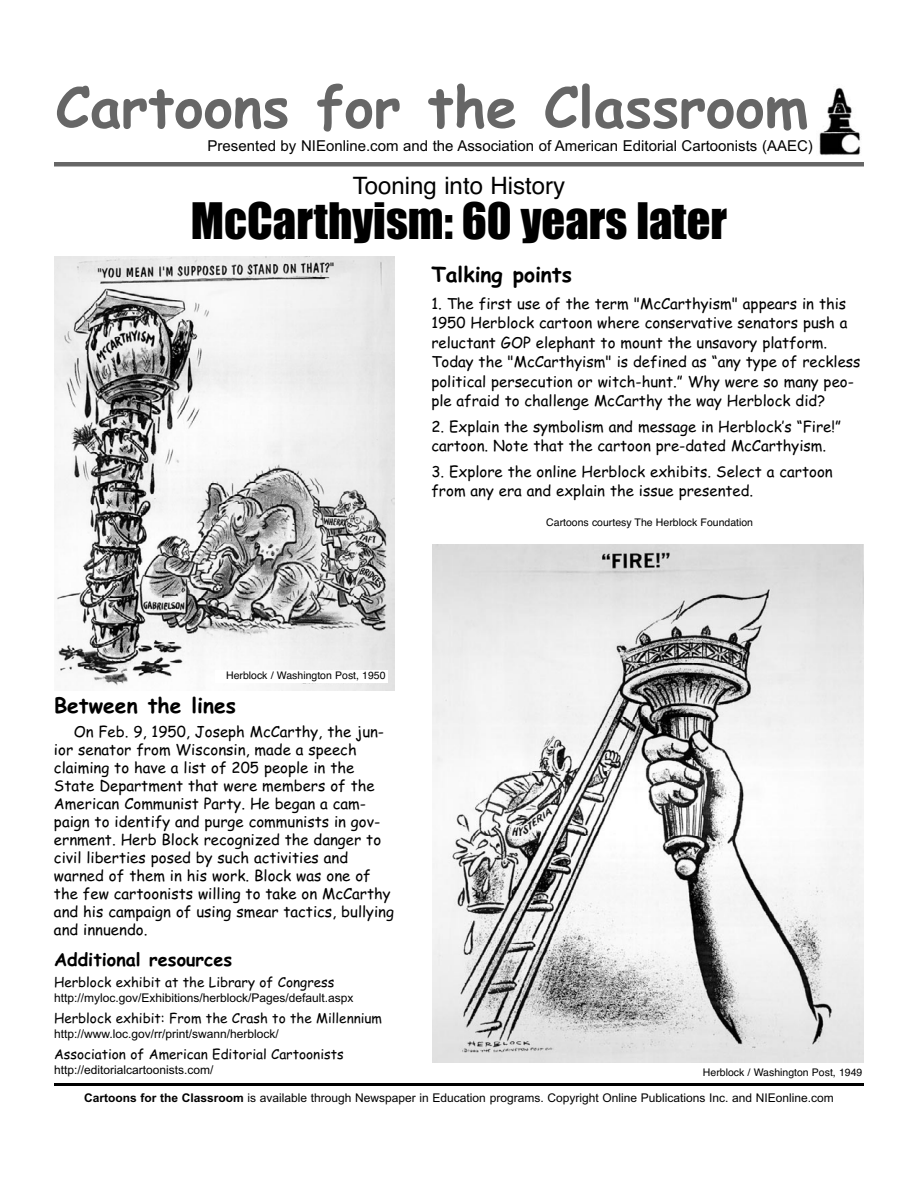
<style>
.page{position:relative;width:918px;height:1188px;background:#fff}
.page>*{position:absolute;margin:0;border:0;box-sizing:border-box;transform-origin:0 0}
.t1{font:700 55.8px "Comic Sans MS";color:#666}
.t2{font:46.5px "Impact";color:#000}
.t3{font:24px "Helvetica";color:#000}
.t4{font:700 21px "Comic Sans MS";color:#000}
.t5{font:700 18px "Comic Sans MS";color:#000}
.t6{font:15px/18px "Comic Sans MS";color:#000}
.t7{font:15px "Arial";color:#000}
.t8{font:13.5px "Comic Sans MS";color:#000}
.t9{font:12px "Arial";color:#000}
.t10{font:10.5px "Helvetica";color:#000}
.s1{font-weight:700}
</style>
<div class="page">
<img style="left:819px;top:87px;width:42px;height:68px">
<hr style="left:54px;top:1083px;width:810px;height:3px;background:#000">
<hr style="left:54px;top:162px;width:810px;height:4px;background:#666">
<img style="left:54px;top:257px;width:340px;height:433px">
<div style="left:215px;top:670px;width:172px;height:13px;background:#fff"></div>
<img style="left:432px;top:545px;width:432px;height:518px">
<h1 class="t1" style="left:56px;top:75px;width:754px">Cartoons for the Classroom</h1>
<p class="t7" style="left:208px;top:137px;width:607px">Presented by NIEonline.com and the Association of American Editorial Cartoonists (AAEC)</p>
<h3 class="t3" style="left:353px;top:172px;width:214px">Tooning into History</h3>
<h2 class="t2" style="left:191px;top:196px;width:538px">McCarthyism: 60 years later</h2>
<h3 class="t4" style="left:431px;top:262px;width:142px">Talking points</h3>
<p class="t6" style="left:431px;top:294px;width:431px;line-height:19.5px">1. The first use of the term "McCarthyism" appears in this 1950 Herblock cartoon where conservative senators push a reluctant GOP elephant to mount the unsavory platform.<br>Today the "McCarthyism" is defined as “any type of reckless political persecution or witch-hunt.” Why were so many peo&shy;ple afraid to challenge McCarthy the way Herblock did?</p>
<p class="t6" style="left:431px;top:417px;width:411px;line-height:19.5px">2. Explain the symbolism and message in Herblock’s “Fire!” cartoon. Note that the cartoon pre-dated McCarthyism.</p>
<p class="t6" style="left:431px;top:462px;width:403px;line-height:19.5px">3. Explore the online Herblock exhibits. Select a cartoon from any era and explain the issue presented.</p>
<p class="t10" style="left:546px;top:516px;width:208px">Cartoons courtesy The Herblock Foundation</p>
<p class="t10" style="left:226px;top:669px;width:161px">Herblock / Washington Post, 1950</p>
<h3 class="t4" style="left:54px;top:694px;width:184px">Between the lines</h3>
<p class="t6" style="left:54px;top:723px;width:342px;text-indent:20px">On Feb. 9, 1950, Joseph McCarthy, the jun&shy;ior senator from Wisconsin, made a speech claiming to have a list of 205 people in the State Department that were members of the American Communist Party. He began a cam&shy;paign to identify and purge communists in gov&shy;ernment. Herb Block recognized the danger to civil liberties posed by such activities and warned of them in his work. Block was one of the few cartoonists willing to take on McCarthy and his campaign of using smear tactics, bullying and innuendo.</p>
<p class="t5" style="left:54px;top:949px;width:180px">Additional resources</p>
<p class="t8" style="left:54px;top:975px;width:282px">Herblock exhibit at the Library of Congress</p>
<p class="t9" style="left:54px;top:991px;width:301px">http://myloc.gov/Exhibitions/herblock/Pages/default.aspx</p>
<p class="t8" style="left:54px;top:1011px;width:330px">Herblock exhibit: From the Crash to the Millennium</p>
<p class="t9" style="left:54px;top:1027px;width:226px">http://www.loc.gov/rr/print/swann/herblock/</p>
<p class="t8" style="left:54px;top:1047px;width:291px">Association of American Editorial Cartoonists</p>
<p class="t9" style="left:54px;top:1063px;width:161px">http://editorialcartoonists.com/</p>
<p class="t10" style="left:703px;top:1067px;width:161px">Herblock / Washington Post, 1949</p>
<p class="t9" style="left:84px;top:1091px;width:751px"><span class="s1">Cartoons for the Classroom</span> is available through Newspaper in Education programs. Copyright Online Publications Inc. and NIEonline.com</p>
</div>
